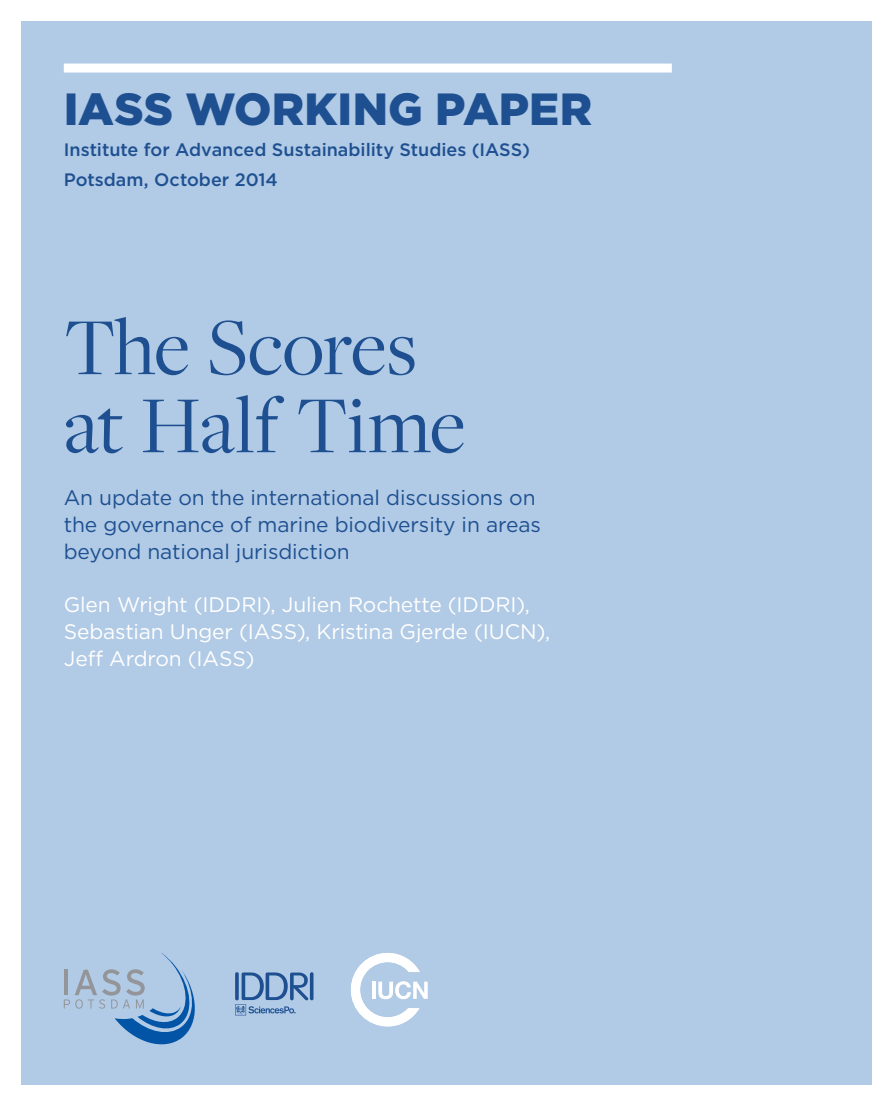
<style>
.page{position:relative;width:893px;height:1106px;background:#fff}
.page>*{position:absolute;margin:0;border:0;box-sizing:border-box;transform-origin:0 0}
.t1{font:84px/78px "Freight Disp Pro";letter-spacing:-.015em;color:#1e5091}
.t2{font:900 45px "Gotham";letter-spacing:.005em;color:#1e5091}
.t3{font:21px/27px "Gotham";letter-spacing:-.005em;color:#1e5091}
.t4{font:21px/27px "Gotham";letter-spacing:-.005em;color:#fff}
.t5{font:500 18px/30px "Gotham";color:#1e5091}
</style>
<div class="page">
<div style="left:21px;top:21px;width:851px;height:1063px;background:#b1cae5"></div>
<div style="left:64px;top:64px;width:608px;height:9px;background:#fff"></div>
<svg style="left:64px;top:952px;width:131px;height:92px"></svg>
<svg style="left:351px;top:952px;width:77px;height:74px"></svg>
<img style="left:235px;top:972px;width:79px;height:44px">
<h2 class="t2" style="left:64px;top:78px;width:530px">IASS WORKING PAPER</h2>
<p class="t5" style="left:64px;top:135px;width:468px">Institute for Advanced Sustainability Studies (IASS)<br>Potsdam, October 2014</p>
<h1 class="t1" style="left:64px;top:306px;width:403px">The Scores at Half Time</h1>
<p class="t3" style="left:64px;top:483px;width:479px">An update on the international discussions on the governance of marine biodiversity in areas beyond national jurisdiction</p>
<p class="t4" style="left:64px;top:591px;width:488px">Glen Wright (IDDRI), Julien Rochette (IDDRI),<br>Sebastian Unger (IASS), Kristina Gjerde (IUCN),<br>Jeff Ardron (IASS)</p>
</div>
